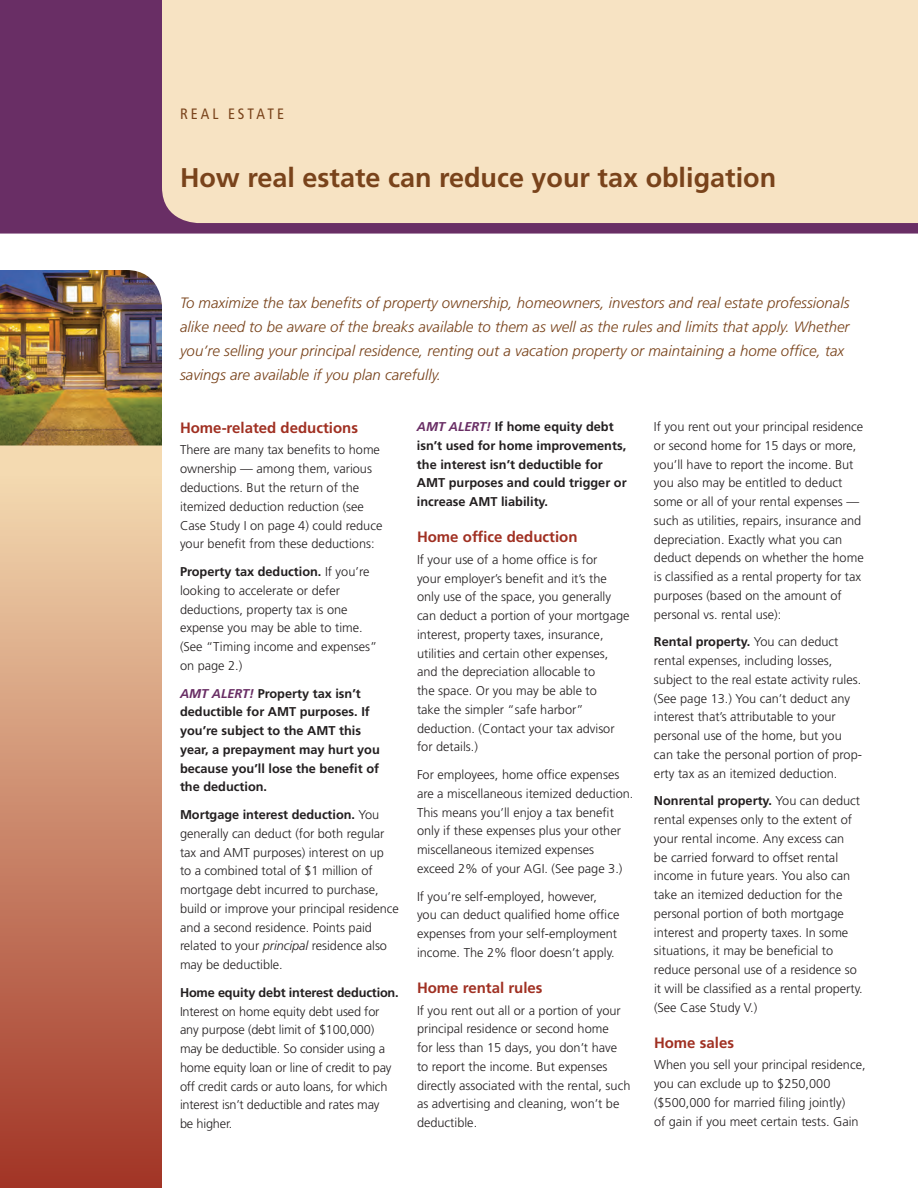
<style>
.page{position:relative;width:918px;height:1188px;background:#fff}
.page>*{position:absolute;margin:0;border:0;box-sizing:border-box;transform-origin:0 0}
.Headline{font:700 27px "Frutiger LT Std";color:#79431b}
.Intro_Paragraph{font:italic 300 15px/24px "Frutiger LT Std";color:#79431b}
.Subhead{font:700 15px "Frutiger LT Std";color:#a03022}
.Section_Head{font:condensed 15px "Frutiger LT Std";letter-spacing:.2em;color:#79431b}
.Body{font:300 12.75px/18.8px "Frutiger LT Std";color:#231f20}
.Body_AMT_alert{font:700 12.75px/18.8px "Frutiger LT Std";color:#231f20}
.s1{font-weight:700}
.s2{font-style:italic;color:#692e65}
.s3{font-style:italic}
</style>
<div class="page">
<svg style="left:0;top:0;width:918px;height:234px;background:#d8bcae"></svg>
<div style="left:0;top:446px;width:162px;height:742px;background:#f4dab1"></div>
<div style="left:0;top:472px;width:162px;height:716px;background:linear-gradient(to bottom,#f4dab1,#a23426)"></div>
<img style="left:0;top:270px;width:162px;height:176px">
<p class="Section_Head" style="left:180px;top:105px;width:106px">REAL ESTATE</p>
<p class="Headline" style="left:180px;top:162px;width:598px">How real estate can reduce your tax obligation</p>
<p class="Intro_Paragraph" style="left:180px;top:291px;width:671px">To maximize the tax benefits of property ownership, homeowners, investors and real estate professionals alike need to be aware of the breaks available to them as well as the rules and limits that apply. Whether you’re selling your principal residence, renting out a vacation property or maintaining a home office, tax savings are available if you plan carefully.</p>
<p class="Subhead" style="left:180px;top:419px;width:180px">Home-related deductions</p>
<p class="Body" style="left:180px;top:441px;width:204px">There are many tax benefits to home ownership — among them, various deductions. But the return of the itemized deduction reduction (see Case Study I on page 4) could reduce your benefit from these deductions:</p>
<p class="Body" style="left:180px;top:562px;width:199px"><span class="s1">Property tax deduction.</span> If you’re looking to accelerate or defer deductions, property tax is one expense you may be able to time. (See “Timing income and expenses” on page 2.)</p>
<p class="Body_AMT_alert" style="left:180px;top:684px;width:201px"><span class="s2">AMT ALERT!</span> Property tax isn’t deductible for AMT purposes. If you’re subject to the AMT this year, a prepayment may hurt you because you’ll lose the benefit of the deduction.</p>
<p class="Body" style="left:180px;top:805px;width:220px"><span class="s1">Mortgage interest deduction.</span> You generally can deduct (for both regular tax and AMT purposes) interest on up<br>to a combined total of $1 million of mortgage debt incurred to purchase, build or improve your principal residence and a second residence. Points paid related to your <span class="s3">principal</span> residence also may be deductible.</p>
<p class="Body" style="left:180px;top:983px;width:220px"><span class="s1">Home equity debt interest deduction.<br></span>Interest on home equity debt used for any purpose (debt limit of $100,000) may be deductible. So consider using a home equity loan or line of credit to pay off credit cards or auto loans, for which interest isn’t deductible and rates may<br>be higher.</p>
<p class="Body_AMT_alert" style="left:417px;top:417px;width:211px"><span class="s2">AMT ALERT!</span> If home equity debt isn’t used for home improvements, the interest isn’t deductible for<br>AMT purposes and could trigger or increase AMT liability.</p>
<p class="Subhead" style="left:417px;top:528px;width:162px">Home office deduction</p>
<p class="Body" style="left:417px;top:550px;width:214px">If your use of a home office is for<br>your employer’s benefit and it’s the only use of the space, you generally can deduct a portion of your mortgage interest, property taxes, insurance, utilities and certain other expenses, and the depreciation allocable to<br>the space. Or you may be able to<br>take the simpler “safe harbor” deduction. (Contact your tax advisor for details.)</p>
<p class="Body" style="left:417px;top:766px;width:218px">For employees, home office expenses are a miscellaneous itemized deduction.<br>This means you’ll enjoy a tax benefit only if these expenses plus your other miscellaneous itemized expenses exceed 2% of your AGI. (See page 3.)</p>
<p class="Body" style="left:417px;top:887px;width:204px">If you’re self-employed, however, you can deduct qualified home office expenses from your self-employment income. The 2% floor doesn’t apply.</p>
<p class="Subhead" style="left:417px;top:979px;width:127px">Home rental rules</p>
<p class="Body" style="left:417px;top:1001px;width:215px">If you rent out all or a portion of your principal residence or second home<br>for less than 15 days, you don’t have to report the income. But expenses directly associated with the rental, such as advertising and cleaning, won’t be deductible.</p>
<p class="Body" style="left:654px;top:417px;width:211px">If you rent out your principal residence or second home for 15 days or more, you’ll have to report the income. But you also may be entitled to deduct some or all of your rental expenses — such as utilities, repairs, insurance and depreciation. Exactly what you can deduct depends on whether the home is classified as a rental property for tax purposes (based on the amount of personal vs. rental use):</p>
<p class="Body" style="left:654px;top:633px;width:210px"><span class="s1">Rental property.</span> You can deduct rental expenses, including losses, subject to the real estate activity rules. (See page 13.) You can’t deduct any interest that’s attributable to your personal use of the home, but you can take the personal portion of prop&shy;erty tax as an itemized deduction.</p>
<p class="Body" style="left:654px;top:792px;width:210px"><span class="s1">Nonrental property.</span> You can deduct rental expenses only to the extent of your rental income. Any excess can<br>be carried forward to offset rental income in future years. You also can take an itemized deduction for the personal portion of both mortgage interest and property taxes. In some situations, it may be beneficial to reduce personal use of a residence so it will be classified as a rental property. (See Case Study V.)</p>
<p class="Subhead" style="left:654px;top:1034px;width:82px">Home sales</p>
<p class="Body" style="left:654px;top:1056px;width:213px">When you sell your principal residence, you can exclude up to $250,000 ($500,000 for married filing jointly)<br>of gain if you meet certain tests. Gain</p>
</div>
